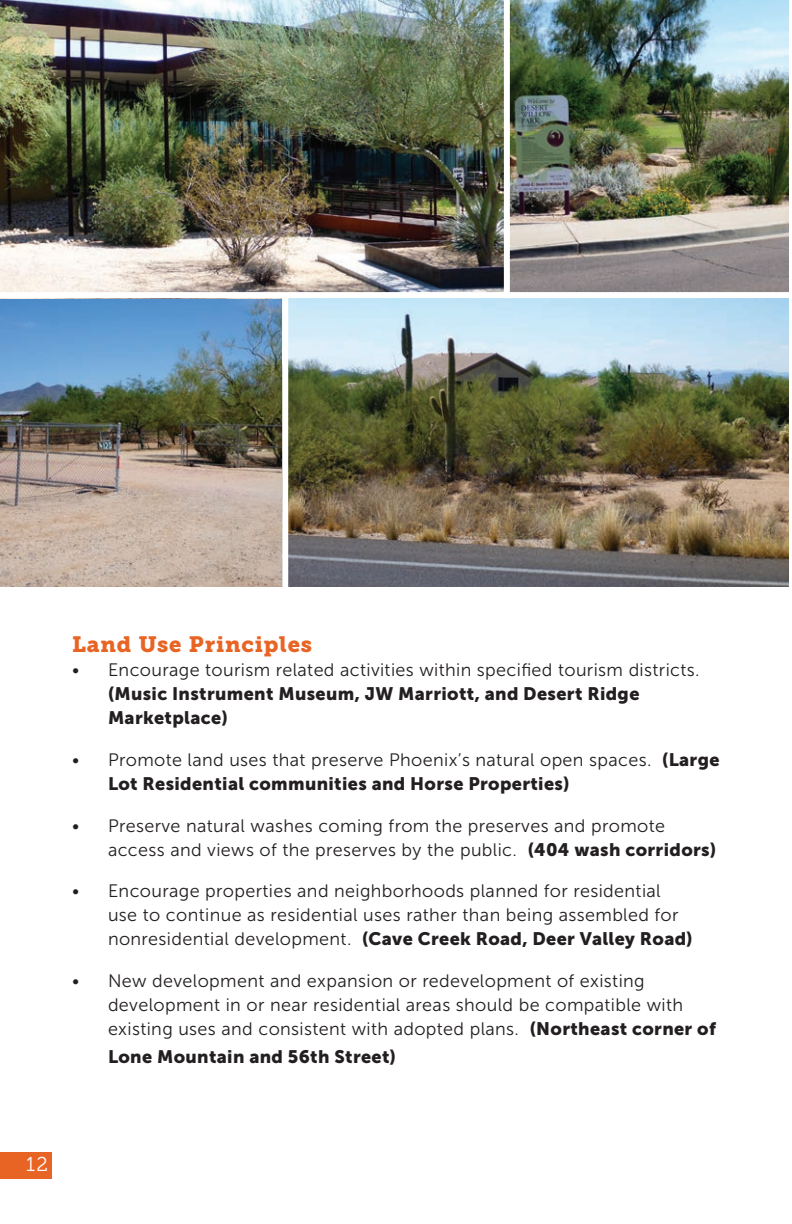
<style>
.page{position:relative;width:792px;height:1224px;background:#fff}
.page>*{position:absolute;margin:0;border:0;box-sizing:border-box;transform-origin:0 0}
.t1{font:22px "Museo Slab 900";letter-spacing:.04em;color:#e86424}
.t2{font:20px "Museo Slab 300";color:#fff}
.t3{font:18px/24px "Museo Sans 300";letter-spacing:.02em;color:#231f20}
.t4{font:18px/24px "Museo Sans 900";letter-spacing:.02em;color:#231f20}
.s1{font-family:"Museo Sans 900"}
.s2{font-family:"Museo Sans 300"}
</style>
<div class="page">
<img style="left:510px;top:0;width:279px;height:292px">
<img style="left:0;top:298px;width:282px;height:289px">
<img style="left:0;top:0;width:504px;height:292px">
<img style="left:288px;top:298px;width:501px;height:289px">
<div style="left:0;top:1152px;width:52px;height:27px;background:#e86424"></div>
<p class="t1" style="left:72px;top:631px;width:242px">Land Use Principles</p>
<p class="t3" style="left:72px;top:657px;width:629px">• Encourage tourism related activities within specified tourism districts.</p>
<p class="t4" style="left:108px;top:681px;width:533px">(Music Instrument Museum, JW Marriott, and Desert Ridge<br>Marketplace)</p>
<p class="t3" style="left:72px;top:747px;width:649px">• Promote land uses that preserve Phoenix’s natural open spaces. <span class="s1">(Large</span></p>
<p class="t4" style="left:108px;top:771px;width:463px">Lot Residential communities and Horse Properties)</p>
<p class="t3" style="left:108px;top:813px;width:610px;text-indent:-36px">• Preserve natural washes coming from the preserves and promote access and views of the preserves by the public. <span class="s1">(404 wash corridors)</span></p>
<p class="t3" style="left:108px;top:879px;width:572px;text-indent:-36px">• Encourage properties and neighborhoods planned for residential use to continue as residential uses rather than being assembled for</p>
<p class="t4" style="left:108px;top:927px;width:586px"><span class="s2">nonresidential development.</span> (Cave Creek Road, Deer Valley Road)</p>
<p class="t3" style="left:108px;top:969px;width:609px;text-indent:-36px">• New development and expansion or redevelopment of existing development in or near residential areas should be compatible with existing uses and consistent with adopted plans. <span class="s1">(Northeast corner of</span></p>
<p class="t4" style="left:108px;top:1045px;width:290px">Lone Mountain and 56th Street)</p>
<p class="t2" style="left:26px;top:1153px;width:23px">12</p>
</div>
